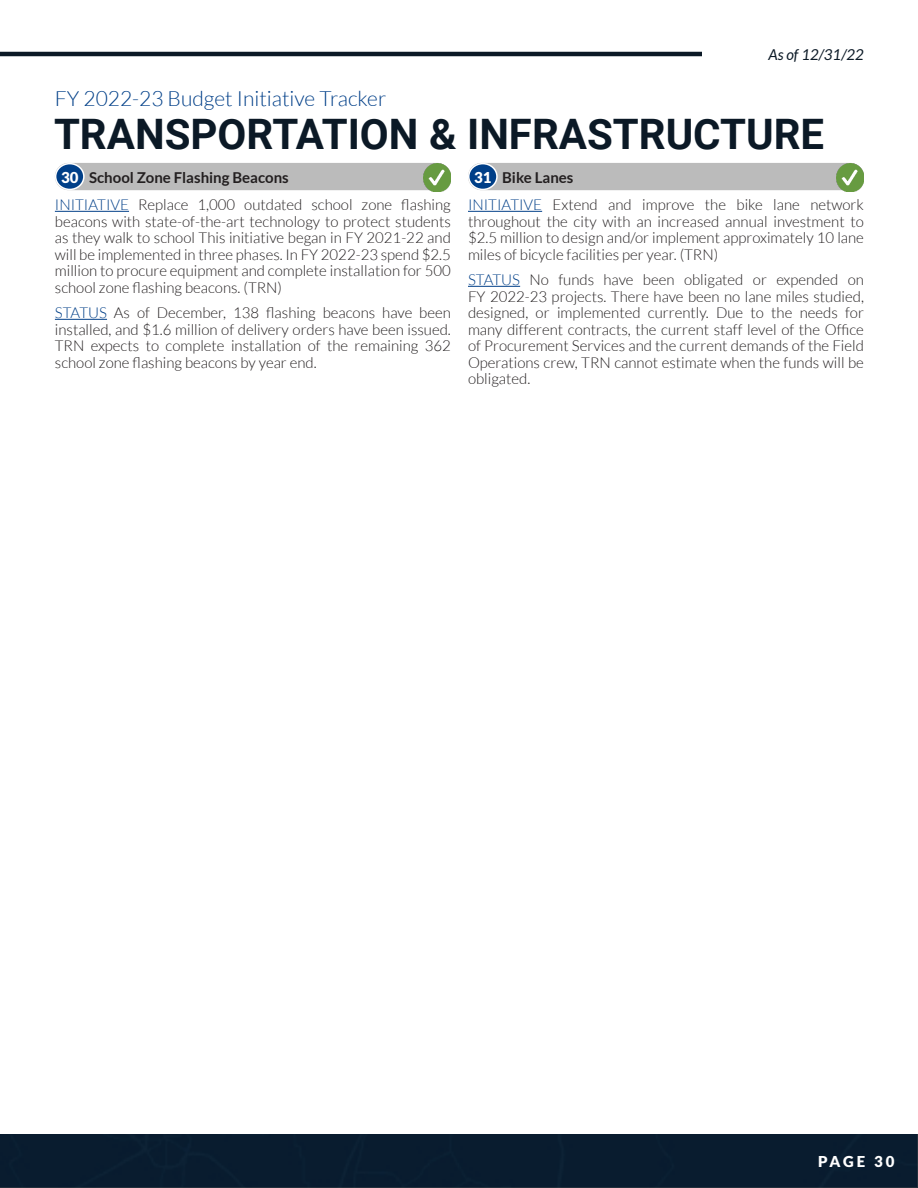
<style>
.page{position:relative;width:918px;height:1188px;background:#fff}
.page>*{position:absolute;margin:0;border:0;box-sizing:border-box;transform-origin:0 0}
.t1{font:700 42px "Roboto";color:#0b1926}
.t2{font:300 21px "Lato";color:#003f88}
.t3{font:300 15px/16.5px "Lato";color:#231f20;text-align:justify}
.t4{font:700 15px "Lato";color:#231f20}
.t5{font:italic 15px "Lato";color:#0b1926}
.t6{font:900 15px "Lato";letter-spacing:.185em;color:#fff}
.s1{font-weight:900;color:#fff}
.s2{color:#003f88}
</style>
<div class="page">
<hr style="left:0;top:52px;width:702px;height:4px;background:#0b1926">
<div style="left:1px;top:1135px;width:916px;height:52px;background:#091c2f"></div>
<hr style="left:55px;top:211px;width:74px;height:1px;background:#003f88">
<hr style="left:55px;top:319px;width:52px;height:1px;background:#003f88">
<div style="left:55px;top:163px;width:396px;height:27px;background:#bbb;border-radius:14px"></div>
<div style="left:56px;top:164px;width:28px;height:25px;background:#003f88;border-radius:50%"></div>
<div style="left:55px;top:163px;width:30px;height:27px;border:2px solid #fff;border-radius:50%"></div>
<hr style="left:468px;top:211px;width:74px;height:1px;background:#003f88">
<hr style="left:468px;top:286px;width:52px;height:1px;background:#003f88">
<div style="left:468px;top:163px;width:396px;height:27px;background:#bbb;border-radius:14px"></div>
<div style="left:469px;top:164px;width:28px;height:25px;background:#003f88;border-radius:50%"></div>
<div style="left:468px;top:163px;width:30px;height:27px;border:2px solid #fff;border-radius:50%"></div>
<img style="left:836px;top:163px;width:27px;height:28px">
<img style="left:423px;top:163px;width:27px;height:28px">
<p class="t5" style="left:768px;top:46px;width:97px">As of 12/31/22</p>
<p class="t2" style="left:55px;top:87px;width:333px">FY 2022-23 Budget Initiative Tracker</p>
<p class="t1" style="left:54px;top:105px;width:772px">TRANSPORTATION &amp; INFRASTRUCTURE</p>
<p class="t4" style="left:61px;top:169px;width:229px"><span class="s1">30</span> School Zone Flashing Beacons</p>
<p class="t3" style="left:55px;top:197px;width:397px"><span class="s2">INITIATIVE</span> Replace 1,000 outdated school zone flashing beacons with state-of-the-art technology to protect students as they walk to school This initiative began in FY 2021-22 and will be implemented in three phases. In FY 2022-23 spend $2.5 million to procure equipment and complete installation for 500 school zone flashing beacons. (TRN)</p>
<p class="t3" style="left:55px;top:305px;width:398px"><span class="s2">STATUS</span> As of December, 138 flashing beacons have been installed, and $1.6 million of delivery orders have been issued.<br>TRN expects to complete installation of the remaining 362 school zone flashing beacons by year end.</p>
<p class="t4" style="left:474px;top:169px;width:101px"><span class="s1">31</span> Bike Lanes</p>
<p class="t3" style="left:468px;top:197px;width:397px"><span class="s2">INITIATIVE</span> Extend and improve the bike lane network throughout the city with an increased annual investment to $2.5 million to design and/or implement approximately 10 lane miles of bicycle facilities per year. (TRN)</p>
<p class="t3" style="left:468px;top:272px;width:398px"><span class="s2">STATUS</span> No funds have been obligated or expended on FY 2022-23 projects. There have been no lane miles studied, designed, or implemented currently. Due to the needs for many different contracts, the current staff level of the Office of Procurement Services and the current demands of the Field Operations crew, TRN cannot estimate when the funds will be obligated.</p>
<p class="t6" style="left:818px;top:1153px;width:78px">PAGE 30</p>
</div>
